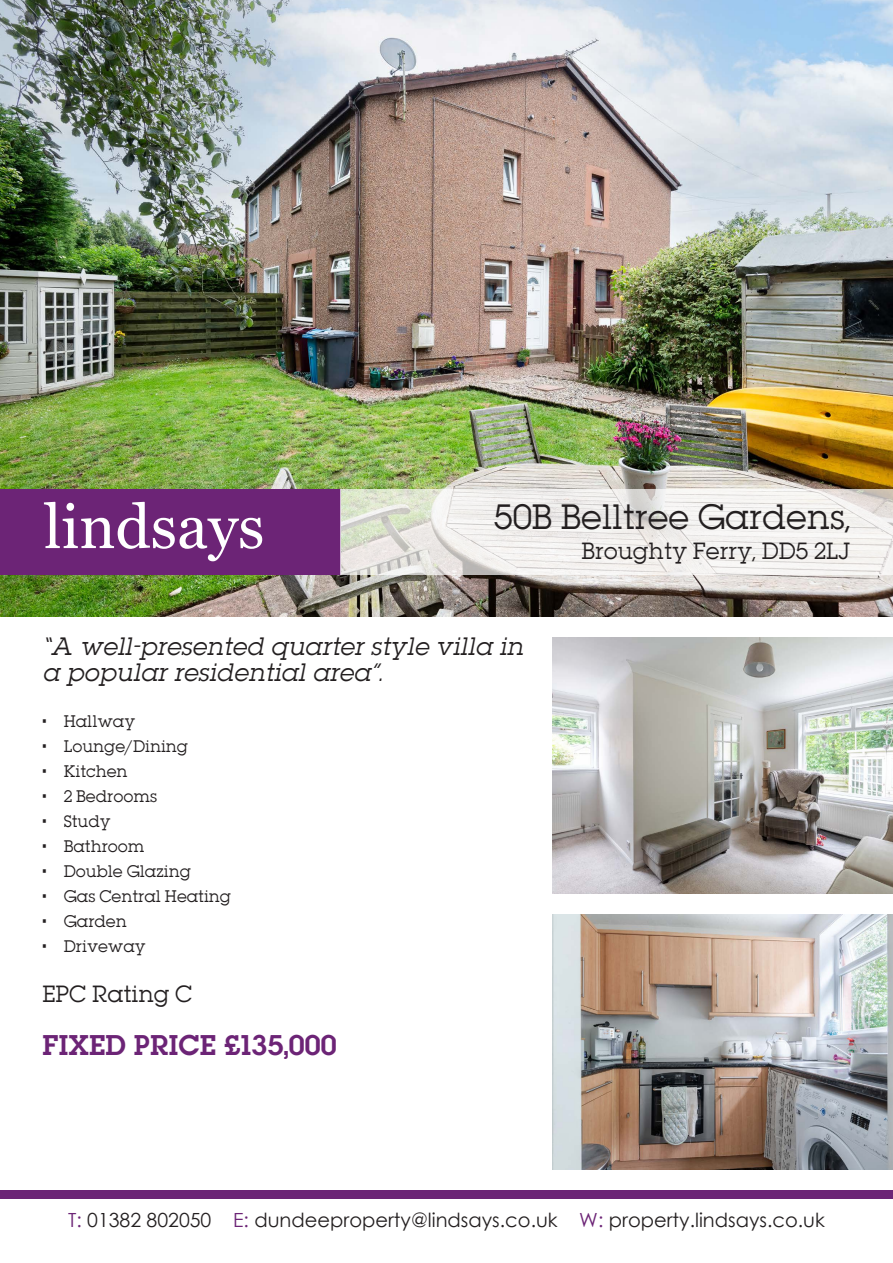
<style>
.page{position:relative;width:893px;height:1263px;background:#fff}
.page>*{position:absolute;margin:0;border:0;box-sizing:border-box;transform-origin:0 0}
.t1{font:31.5px "Lubalin";color:#231f20}
.t2{font:25.5px "Lubalin Demi";color:#6c2476}
.t3{font:italic 22.5px/25.5px "Lubalin";color:#231f20}
.t4{font:21px "Lubalin";color:#231f20}
.t5{font:19.5px "Century Gothic";color:#231f20}
.t6{font:15px "Lubalin";color:#231f20}
.s1{color:#6c2476}
</style>
<div class="page">
<img style="left:0;top:0;width:893px;height:617px">
<img style="left:553px;top:638px;width:340px;height:255px">
<img style="left:553px;top:914px;width:340px;height:255px">
<div style="left:0;top:489px;width:340px;height:85px;background:#6c2476"></div>
<svg style="left:44px;top:502px;width:218px;height:59px"></svg>
<div style="left:0;top:1191px;width:893px;height:8px;background:#6c2476"></div>
<svg style="left:340px;top:489px;width:553px;height:85px;fill:#f1efed"></svg>
<h1 class="t1" style="left:494px;top:496px;width:358px">50B Belltree Gardens,</h1>
<h3 class="t4" style="left:581px;top:536px;width:270px">Broughty Ferry, DD5 2LJ</h3>
<h3 class="t3" style="left:43px;top:634px;width:482px">“A well-presented quarter style villa in a popular residential area”.</h3>
<p class="t6" style="left:43px;top:711px;width:94px">• Hallway</p>
<p class="t6" style="left:43px;top:736px;width:147px">• Lounge/Dining</p>
<p class="t6" style="left:43px;top:761px;width:87px">• Kitchen</p>
<p class="t6" style="left:43px;top:786px;width:116px">• 2 Bedrooms</p>
<p class="t6" style="left:43px;top:811px;width:70px">• Study</p>
<p class="t6" style="left:43px;top:836px;width:104px">• Bathroom</p>
<p class="t6" style="left:43px;top:861px;width:150px">• Double Glazing</p>
<p class="t6" style="left:43px;top:886px;width:190px">• Gas Central Heating</p>
<p class="t6" style="left:43px;top:911px;width:86px">• Garden</p>
<p class="t6" style="left:43px;top:936px;width:105px">• Driveway</p>
<h3 class="t4" style="left:43px;top:979px;width:151px">EPC Rating C</h3>
<h2 class="t2" style="left:43px;top:1026px;width:296px">FIXED PRICE £135,000</h2>
<h3 class="t5" style="left:68px;top:1206px;width:758px"><span class="s1">T:</span> 01382 802050 <span class="s1">E:</span> dundeeproperty@lindsays.co.uk <span class="s1">W:</span> property.lindsays.co.uk</h3>
</div>
